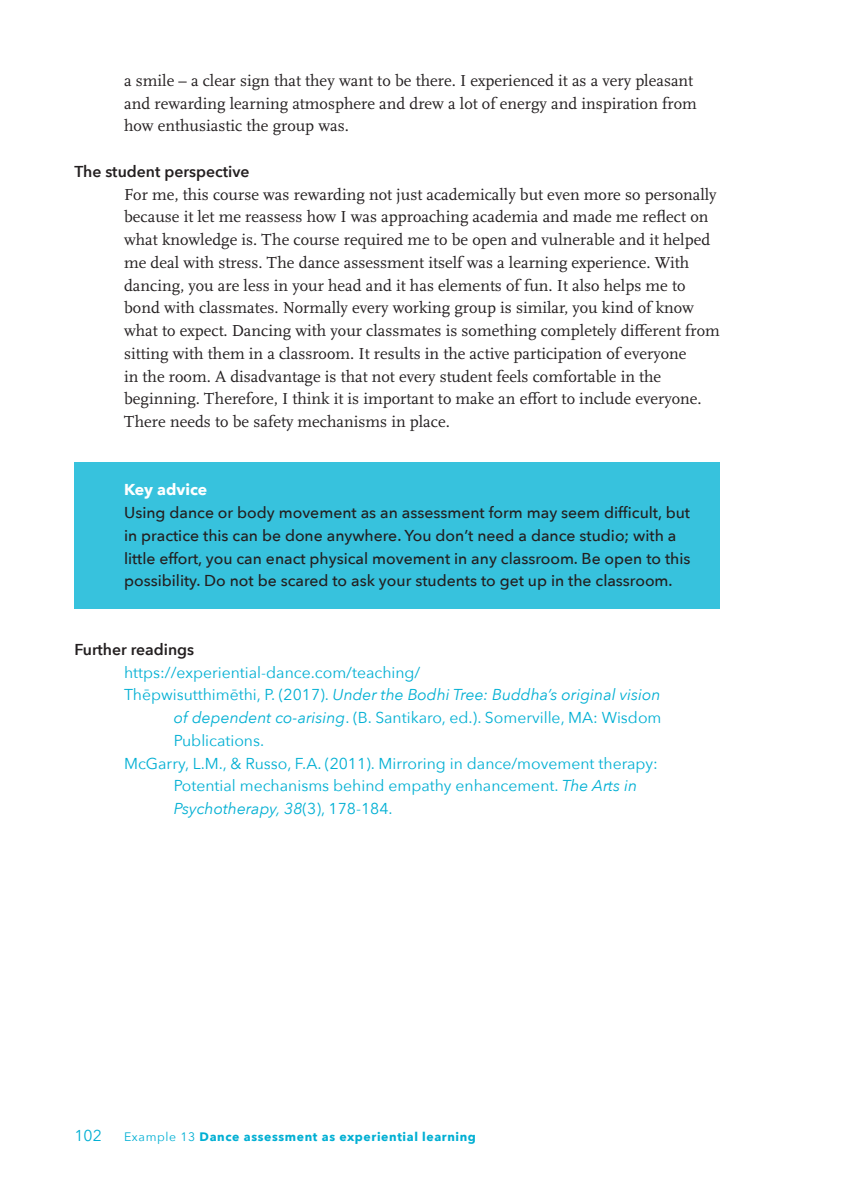
<style>
.page{position:relative;width:844px;height:1191px;background:#fff}
.page>*{position:absolute;margin:0;border:0;box-sizing:border-box;transform-origin:0 0}
.BODY{font:16.62px/22.8px "Scala Pro";color:#231f20}
.Bronvermelding_APA{font:15.75px/22.8px "Avenir Next";color:#00afd3;text-align:justify}
.KEY_ADVICE_body{font:500 15.75px/22.8px "Avenir Next";color:#231f20}
.Tussenkop_1{font:600 15.75px "Avenir Next";color:#231f20}
.KEY_ADVICE_kop{font:700 15.75px "Avenir Next";color:#fff}
.t1{font:700 12.25px "Avenir Next";letter-spacing:.05em;color:#00afd3}
.s1{font-style:italic}
.s2{font-weight:400}
</style>
<div class="page">
<div style="left:74px;top:463px;width:645px;height:55px;background:#37c2dd"></div>
<div style="left:74px;top:485px;width:645px;height:124px;background:#37c2dd"></div>
<p class="BODY" style="left:124px;top:69px;width:574px">a smile – a clear sign that they want to be there. I experienced it as a very pleasant and rewarding learning atmosphere and drew a lot of energy and inspiration from how enthusiastic the group was.</p>
<p class="Tussenkop_1" style="left:74px;top:158px;width:176px">The student perspective</p>
<p class="BODY" style="left:124px;top:183px;width:597px">For me, this course was rewarding not just academically but even more so personally because it let me reassess how I was approaching academia and made me reflect on what knowledge is. The course required me to be open and vulnerable and it helped me deal with stress. The dance assessment itself was a learning experience. With dancing, you are less in your head and it has elements of fun. It also helps me to bond with classmates. Normally every working group is similar, you kind of know what to expect. Dancing with your classmates is something completely different from sitting with them in a classroom. It results in the active participation of everyone<br>in the room. A disadvantage is that not every student feels comfortable in the beginning. Therefore, I think it is important to make an effort to include everyone.<br>There needs to be safety mechanisms in place.</p>
<p class="KEY_ADVICE_kop" style="left:124px;top:476px;width:85px">Key advice</p>
<p class="KEY_ADVICE_body" style="left:124px;top:501px;width:568px">Using dance or body movement as an assessment form may seem difficult, but in practice this can be done anywhere. You don’t need a dance studio; with a little effort, you can enact physical movement in any classroom. Be open to this possibility. Do not be scared to ask your students to get up in the classroom.</p>
<p class="Tussenkop_1" style="left:74px;top:636px;width:121px">Further readings</p>
<p class="Bronvermelding_APA" style="left:124px;top:660px;width:298px">https://experiential-dance.com/teaching/</p>
<p class="Bronvermelding_APA" style="left:174px;top:682px;width:489px;text-indent:-50px">Thēpwisutthimēthi, P. (2017). <span class="s1">Under the Bodhi Tree: Buddha’s original vision of dependent co-arising</span>. (B. Santikaro, ed.). Somerville, MA: Wisdom Publications.</p>
<p class="Bronvermelding_APA" style="left:174px;top:751px;width:485px;text-align:left;text-indent:-50px">McGarry, L.M., &amp; Russo, F.A. (2011). Mirroring in dance/movement therapy:<br>Potential mechanisms behind empathy enhancement. <span class="s1">The Arts in<br>Psychotherapy, 38</span>(3), 178-184.</p>
<p class="Bronvermelding_APA" style="left:74px;top:1123px;width:29px">102</p>
<p class="t1" style="left:124px;top:1126px;width:353px"><span class="s2">Example 13</span> Dance assessment as experiential learning</p>
</div>
